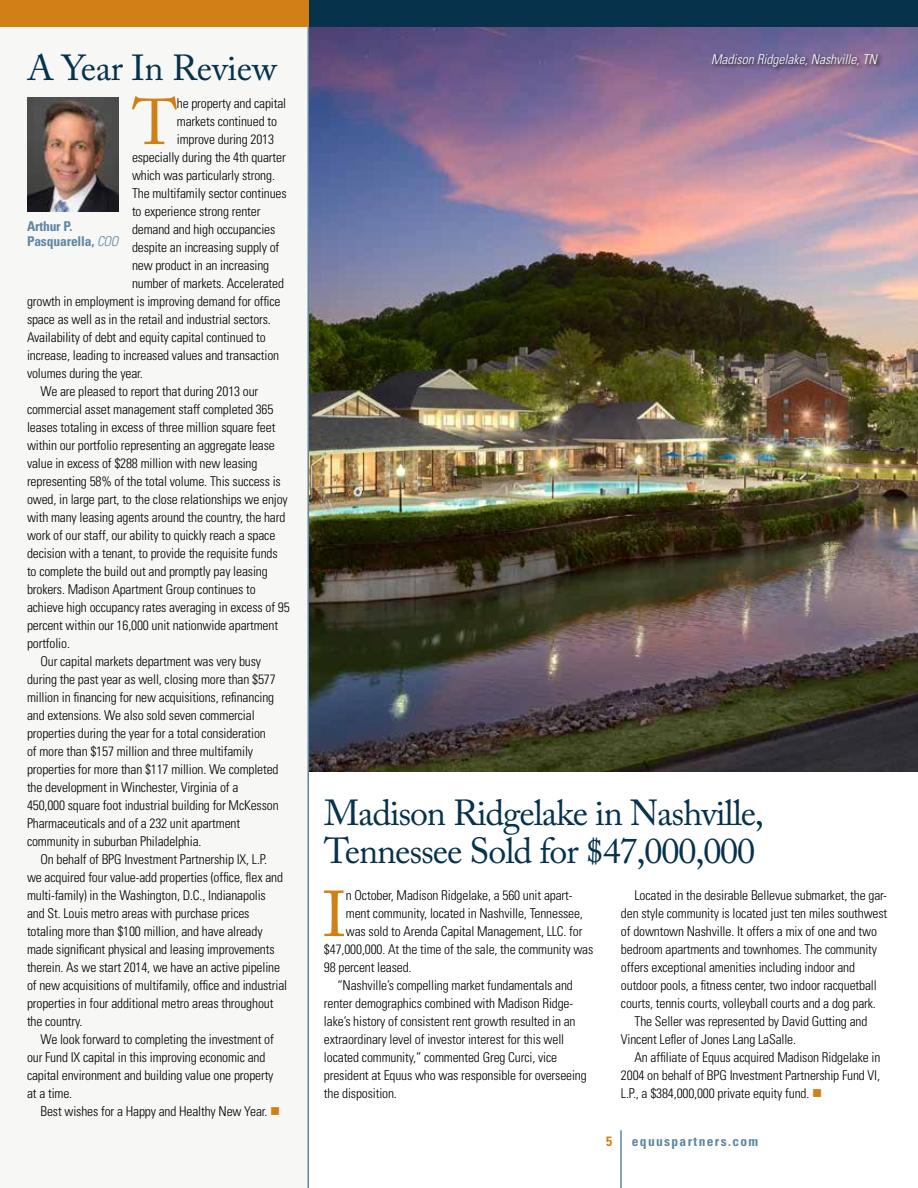
<style>
.page{position:relative;width:918px;height:1188px;background:#fff}
.page>*{position:absolute;margin:0;border:0;box-sizing:border-box;transform-origin:0 0}
.t1{font:64.2px "Adobe Caslon Pro";color:#d08017}
.t2{font:36px/37.5px "Adobe Caslon Pro";letter-spacing:-.03em;color:#06324c}
.t3{font:36px "Adobe Caslon Pro";letter-spacing:-.01em;color:#06324c}
.t4{font:300 condensed 13.5px "Univers LT Std";letter-spacing:-.01em;color:#000}
.t5{font:italic 300 condensed 13.5px "Univers LT Std";color:#fff}
.t6{font:700 condensed 13.5px/15px "Univers LT Std";letter-spacing:-.01em;color:#5d87a1}
.t7{font:700 condensed 13.5px "Univers LT Std";letter-spacing:.1em;color:#5d87a1}
.t8{font:700 condensed 13.5px "Univers LT Std";color:#d08017}
.s1{color:#d08017}
.s2{font-weight:300;font-style:italic}
</style>
<div class="page">
<img style="left:309px;top:27px;width:609px;height:744px">
<div style="left:0;top:0;width:309px;height:1188px;background:#f7f7f6"></div>
<hr style="left:308px;top:0;width:1px;height:1188px;background:#5d87a1">
<div style="left:711px;top:52px;width:172px;height:20px;background:#000;opacity:.75"></div>
<div style="left:0;top:0;width:918px;height:27px;background:#06324c"></div>
<hr style="left:620px;top:1130px;width:2px;height:58px;background:#5d87a1">
<img style="left:27px;top:97px;width:91px;height:115px">
<div style="left:0;top:0;width:309px;height:27px;background:#d08017"></div>
<h2 class="t3" style="left:27px;top:47px;width:251px">A Year In Review</h2>
<h1 class="t1" style="left:132px;top:84px;width:47px">T</h1>
<p class="t4" style="left:177px;top:95px;width:111px">he property and capital</p>
<p class="t4" style="left:177px;top:113px;width:102px">markets continued to</p>
<p class="t4" style="left:177px;top:131px;width:99px">improve during 2013</p>
<p class="t4" style="left:132px;top:149px;width:155px">especially during the 4th quarter</p>
<p class="t4" style="left:132px;top:167px;width:145px">which was particularly strong.</p>
<p class="t4" style="left:132px;top:185px;width:156px">The multifamily sector continues</p>
<p class="t4" style="left:132px;top:203px;width:130px">to experience strong renter</p>
<p class="t4" style="left:132px;top:221px;width:145px">demand and high occupancies</p>
<p class="t4" style="left:132px;top:239px;width:149px">despite an increasing supply of</p>
<p class="t4" style="left:132px;top:257px;width:139px">new product in an increasing</p>
<p class="t4" style="left:132px;top:275px;width:154px">number of markets. Accelerated</p>
<p class="t4" style="left:27px;top:293px;width:255px">growth in employment is improving demand for office</p>
<p class="t4" style="left:27px;top:311px;width:245px">space as well as in the retail and industrial sectors.</p>
<p class="t4" style="left:27px;top:329px;width:240px">Availability of debt and equity capital continued to</p>
<p class="t4" style="left:27px;top:347px;width:254px">increase, leading to increased values and transaction</p>
<p class="t4" style="left:27px;top:365px;width:117px">volumes during the year.</p>
<p class="t4" style="left:41px;top:383px;width:219px">We are pleased to report that during 2013 our</p>
<p class="t4" style="left:27px;top:401px;width:248px">commercial asset management staff completed 365</p>
<p class="t4" style="left:27px;top:419px;width:250px">leases totaling in excess of three million square feet</p>
<p class="t4" style="left:27px;top:437px;width:249px">within our portfolio representing an aggregate lease</p>
<p class="t4" style="left:27px;top:455px;width:232px">value in excess of $288 million with new leasing</p>
<p class="t4" style="left:27px;top:473px;width:255px">representing 58% of the total volume. This success is</p>
<p class="t4" style="left:27px;top:491px;width:262px">owed, in large part, to the close relationships we enjoy</p>
<p class="t4" style="left:27px;top:509px;width:260px">with many leasing agents around the country, the hard</p>
<p class="t4" style="left:27px;top:527px;width:250px">work of our staff, our ability to quickly reach a space</p>
<p class="t4" style="left:27px;top:545px;width:252px">decision with a tenant, to provide the requisite funds</p>
<p class="t4" style="left:27px;top:563px;width:242px">to complete the build out and promptly pay leasing</p>
<p class="t4" style="left:27px;top:581px;width:230px">brokers. Madison Apartment Group continues to</p>
<p class="t4" style="left:27px;top:599px;width:264px">achieve high occupancy rates averaging in excess of 95</p>
<p class="t4" style="left:27px;top:617px;width:253px">percent within our 16,000 unit nationwide apartment</p>
<p class="t4" style="left:27px;top:635px;width:45px">portfolio.</p>
<p class="t4" style="left:41px;top:653px;width:222px">Our capital markets department was very busy</p>
<p class="t4" style="left:27px;top:671px;width:250px">during the past year as well, closing more than $577</p>
<p class="t4" style="left:27px;top:689px;width:249px">million in financing for new acquisitions, refinancing</p>
<p class="t4" style="left:27px;top:707px;width:229px">and extensions. We also sold seven commercial</p>
<p class="t4" style="left:27px;top:725px;width:240px">properties during the year for a total consideration</p>
<p class="t4" style="left:27px;top:743px;width:228px">of more than $157 million and three multifamily</p>
<p class="t4" style="left:27px;top:761px;width:253px">properties for more than $117 million. We completed</p>
<p class="t4" style="left:27px;top:779px;width:213px">the development in Winchester, Virginia of a</p>
<p class="t4" style="left:27px;top:797px;width:253px">450,000 square foot industrial building for McKesson</p>
<p class="t4" style="left:27px;top:815px;width:215px">Pharmaceuticals and of a 232 unit apartment</p>
<p class="t4" style="left:27px;top:833px;width:176px">community in suburban Philadelphia.</p>
<p class="t4" style="left:41px;top:851px;width:228px">On behalf of BPG Investment Partnership IX, L.P.</p>
<p class="t4" style="left:27px;top:869px;width:258px">we acquired four value-add properties (office, flex and</p>
<p class="t4" style="left:27px;top:887px;width:240px">multi-family) in the Washington, D.C., Indianapolis</p>
<p class="t4" style="left:27px;top:905px;width:224px">and St. Louis metro areas with purchase prices</p>
<p class="t4" style="left:27px;top:923px;width:237px">totaling more than $100 million, and have already</p>
<p class="t4" style="left:27px;top:941px;width:249px">made significant physical and leasing improvements</p>
<p class="t4" style="left:27px;top:959px;width:255px">therein. As we start 2014, we have an active pipeline</p>
<p class="t4" style="left:27px;top:977px;width:262px">of new acquisitions of multifamily, office and industrial</p>
<p class="t4" style="left:27px;top:995px;width:248px">properties in four additional metro areas throughout</p>
<p class="t4" style="left:27px;top:1013px;width:57px">the country.</p>
<p class="t4" style="left:41px;top:1031px;width:235px">We look forward to completing the investment of</p>
<p class="t4" style="left:27px;top:1049px;width:240px">our Fund IX capital in this improving economic and</p>
<p class="t4" style="left:27px;top:1067px;width:248px">capital environment and building value one property</p>
<p class="t4" style="left:27px;top:1085px;width:47px">at a time.</p>
<p class="t4" style="left:41px;top:1103px;width:241px">Best wishes for a Happy and Healthy New Year. <span class="s1">■</span></p>
<p class="t6" style="left:27px;top:218px;width:93px">Arthur P.<br>Pasquarella, <span class="s2">COO</span></p>
<p class="t5" style="left:711px;top:51px;width:167px">Madison Ridgelake, Nashville, TN</p>
<h2 class="t2" style="left:324px;top:794px;width:442px">Madison Ridgelake in Nashville,<br>Tennessee Sold for $47,000,000</h2>
<h1 class="t1" style="left:323px;top:876px;width:25px">I</h1>
<p class="t4" style="left:346px;top:887px;width:228px">n October, Madison Ridgelake, a 560 unit apart-</p>
<p class="t4" style="left:346px;top:905px;width:239px">ment community, located in Nashville, Tennessee,</p>
<p class="t4" style="left:346px;top:923px;width:238px">was sold to Arenda Capital Management, LLC. for</p>
<p class="t4" style="left:324px;top:941px;width:271px">$47,000,000. At the time of the sale, the community was</p>
<p class="t4" style="left:324px;top:959px;width:89px">98 percent leased.</p>
<p class="t4" style="left:337px;top:977px;width:237px">“Nashville’s compelling market fundamentals and</p>
<p class="t4" style="left:324px;top:995px;width:251px">renter demographics combined with Madison Ridge-</p>
<p class="t4" style="left:324px;top:1013px;width:253px">lake’s history of consistent rent growth resulted in an</p>
<p class="t4" style="left:324px;top:1031px;width:242px">extraordinary level of investor interest for this well</p>
<p class="t4" style="left:324px;top:1049px;width:235px">located community,” commented Greg Curci, vice</p>
<p class="t4" style="left:324px;top:1067px;width:264px">president at Equus who was responsible for overseeing</p>
<p class="t4" style="left:324px;top:1085px;width:74px">the disposition.</p>
<p class="t4" style="left:634px;top:887px;width:254px">Located in the desirable Bellevue submarket, the gar-</p>
<p class="t4" style="left:621px;top:905px;width:268px">den style community is located just ten miles southwest</p>
<p class="t4" style="left:621px;top:923px;width:258px">of downtown Nashville. It offers a mix of one and two</p>
<p class="t4" style="left:621px;top:941px;width:258px">bedroom apartments and townhomes. The community</p>
<p class="t4" style="left:621px;top:959px;width:236px">offers exceptional amenities including indoor and</p>
<p class="t4" style="left:621px;top:977px;width:257px">outdoor pools, a fitness center, two indoor racquetball</p>
<p class="t4" style="left:621px;top:995px;width:256px">courts, tennis courts, volleyball courts and a dog park.</p>
<p class="t4" style="left:634px;top:1013px;width:234px">The Seller was represented by David Gutting and</p>
<p class="t4" style="left:621px;top:1031px;width:177px">Vincent Lefler of Jones Lang LaSalle.</p>
<p class="t4" style="left:634px;top:1049px;width:247px">An affiliate of Equus acquired Madison Ridgelake in</p>
<p class="t4" style="left:621px;top:1067px;width:261px">2004 on behalf of BPG Investment Partnership Fund VI,</p>
<p class="t4" style="left:621px;top:1085px;width:203px">L.P., a $384,000,000 private equity fund. <span class="s1">■</span></p>
<p class="t8" style="left:606px;top:1133px;width:7px">5</p>
<p class="t7" style="left:632px;top:1133px;width:128px">equuspartners.com</p>
</div>
